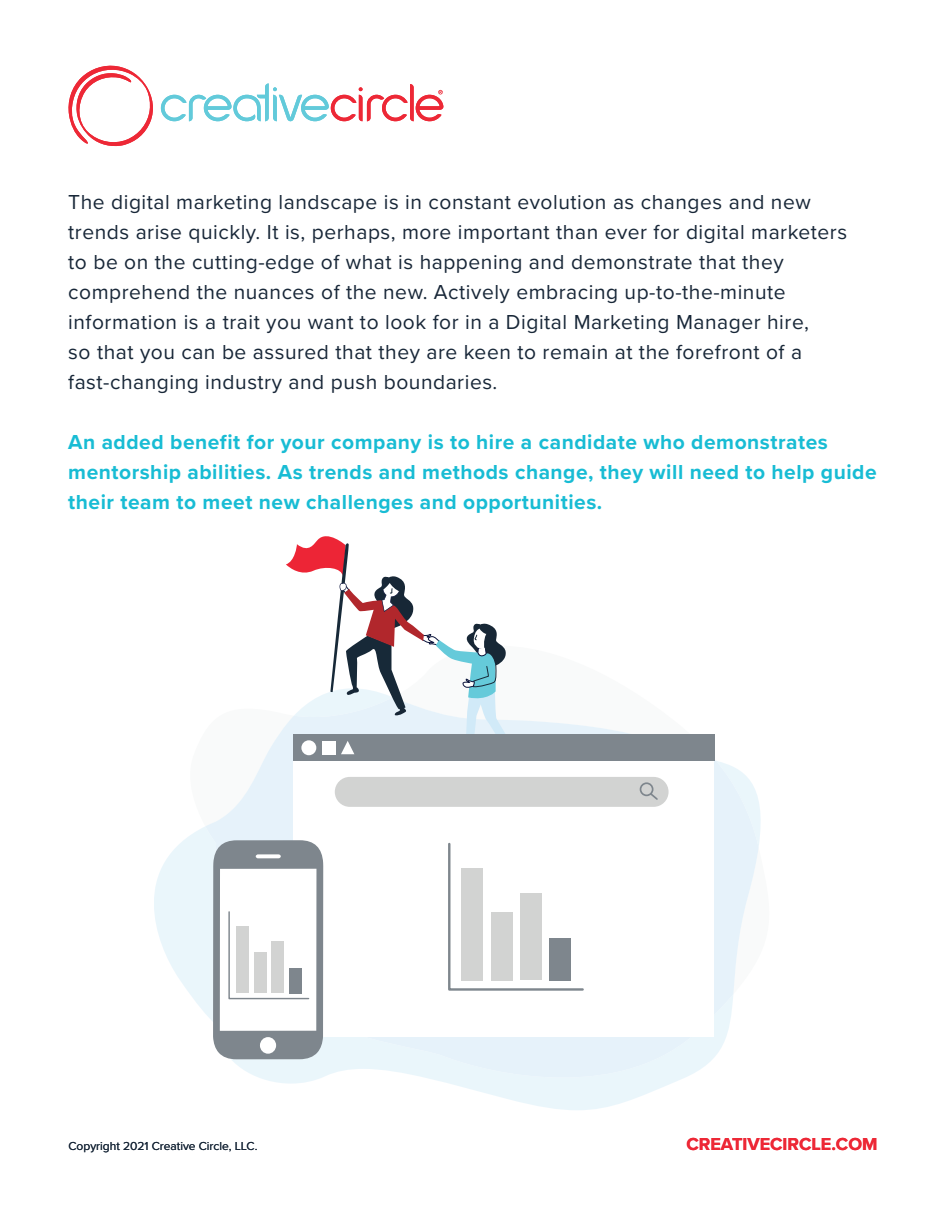
<style>
.page{position:relative;width:945px;height:1215px;background:#fff}
.page>*{position:absolute;margin:0;border:0;box-sizing:border-box;transform-origin:0 0}
.t1{font:21px/30px "Proxima Nova";letter-spacing:.025em;color:#182738}
.t2{font:700 21px/30px "Proxima Nova";letter-spacing:.025em;color:#18bcd4}
.t3{font:700 18px "Proxima Nova";color:#ed2836}
.t4{font:12px "Proxima Nova";color:#182738}
</style>
<div class="page">
<svg style="left:161px;top:83px;width:283px;height:38px"></svg>
<svg style="left:68px;top:65px;width:85px;height:82px"></svg>
<svg style="left:154px;top:806px;width:607px;height:304px"></svg>
<svg style="left:204px;top:720px;width:555px;height:358px;fill:#eaf6fa"></svg>
<div style="left:293px;top:741px;width:421px;height:296px;background:#fff"></div>
<svg style="left:448px;top:842px;width:136px;height:149px"></svg>
<div style="left:462px;top:868px;width:21px;height:112px;background:#d2d3d2"></div>
<div style="left:491px;top:912px;width:21px;height:68px;background:#d2d3d2"></div>
<div style="left:520px;top:893px;width:22px;height:87px;background:#d2d3d2"></div>
<div style="left:549px;top:938px;width:22px;height:42px;background:#7e868d"></div>
<svg style="left:213px;top:840px;width:110px;height:219px"></svg>
<div style="left:293px;top:734px;width:421px;height:27px;background:#7e868d"></div>
<div style="left:335px;top:777px;width:334px;height:30px;background:#d2d3d2;border-radius:15px"></div>
<div style="left:640px;top:782px;width:14px;height:14px;border:2px solid #7e868d;border-radius:50%"></div>
<svg style="left:648px;top:792px;width:10px;height:8px"></svg>
<svg style="left:286px;top:536px;width:222px;height:218px"></svg>
<p class="t1" style="left:68px;top:186px;width:780px">The digital marketing landscape is in constant evolution as changes and new trends arise quickly. It is, perhaps, more important than ever for digital marketers</p>
<p class="t1" style="left:68px;top:246px;width:717px">to be on the cutting-edge of what is happening and demonstrate that they</p>
<p class="t1" style="left:68px;top:276px;width:719px">comprehend the nuances of the new. Actively embracing up-to-the-minute</p>
<p class="t1" style="left:68px;top:306px;width:742px">information is a trait you want to look for in a Digital Marketing Manager hire, so that you can be assured that they are keen to remain at the forefront of a fast-changing industry and push boundaries.</p>
<p class="t2" style="left:68px;top:426px;width:810px">An added benefit for your company is to hire a candidate who demonstrates mentorship abilities. As trends and methods change, they will need to help guide their team to meet new challenges and opportunities.</p>
<p class="t4" style="left:69px;top:1137px;width:190px">Copyright 2021 Creative Circle, LLC.</p>
<p class="t3" style="left:686px;top:1131px;width:193px">CREATIVECIRCLE.COM</p>
</div>
